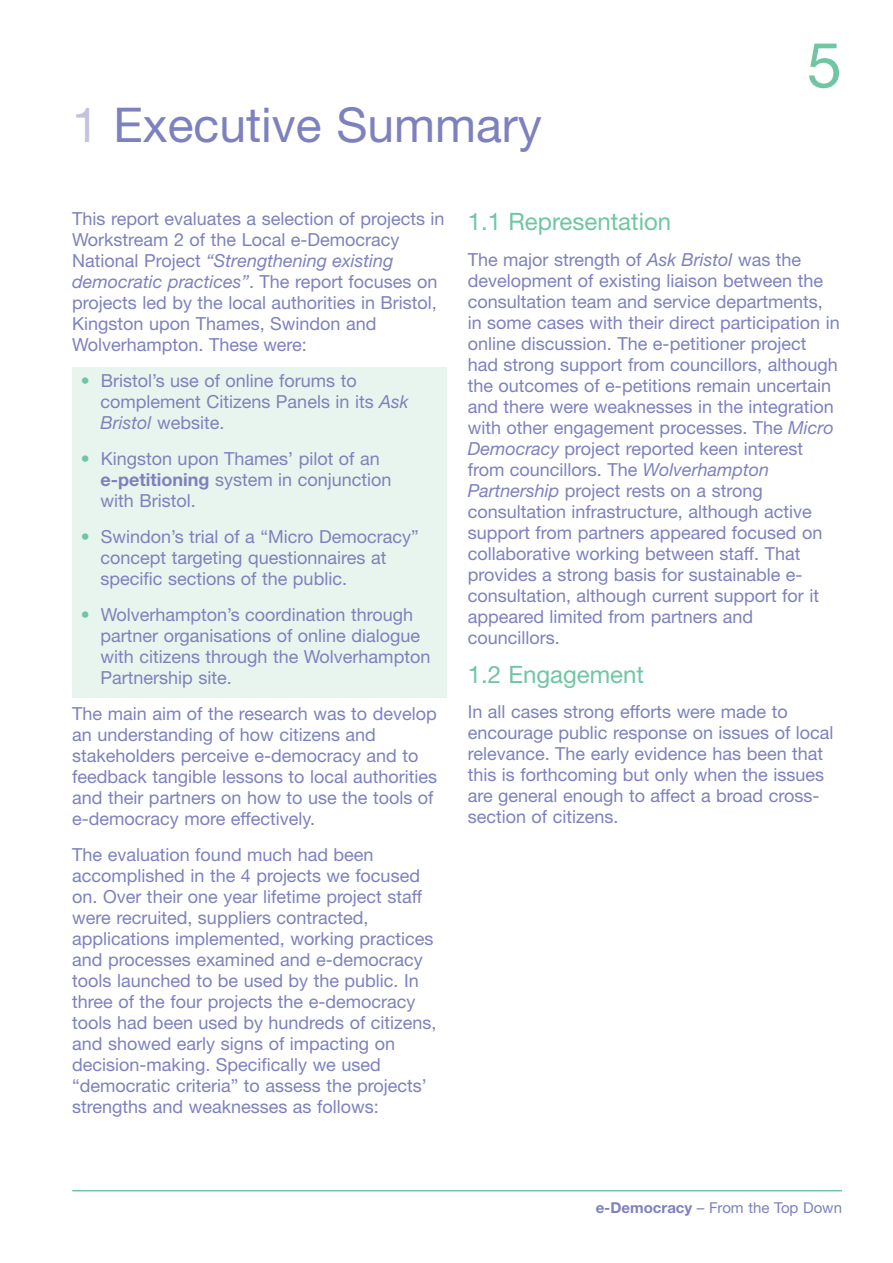
<style>
.page{position:relative;width:893px;height:1263px;background:#fff}
.page>*{position:absolute;margin:0;border:0;box-sizing:border-box;transform-origin:0 0}
.t1{font:63px "Helvetica Neue";color:#70c6a2}
.t2{font:48px "Helvetica Neue";color:#7d81be}
.t3{font:24px "Helvetica Neue";color:#70c6a2}
.t4{font:18px/21px "Helvetica Neue";color:#7d81be}
.t5{font:15px "Helvetica Neue";color:#7d81be}
.s1{color:#c3c3e1}
.s2{font-style:italic}
.s3{color:#70c6a2}
.s4{font-weight:700}
</style>
<div class="page">
<div style="left:72px;top:367px;width:374px;height:330px;background:#e8f5ee"></div>
<hr style="left:72px;top:1190px;width:770px;height:1px;background:#70c6a2">
<h2 class="t2" style="left:72px;top:108px;width:471px"><span class="s1">1</span> Executive Summary</h2>
<h1 class="t1" style="left:807px;top:43px;width:37px">5</h1>
<p class="t4" style="left:72px;top:210px;width:374px">This report evaluates a selection of projects in Workstream 2 of the Local e-Democracy National Project <span class="s2">“Strengthening existing democratic practices”</span>. The report focuses on projects led by the local authorities in Bristol, Kingston upon Thames, Swindon and Wolverhampton. These were:</p>
<p class="t4" style="left:101px;top:372px;width:309px;text-indent:-20px"><span class="s3">•</span> Bristol’s use of online forums to complement Citizens Panels in its <span class="s2">Ask<br>Bristol</span> website.</p>
<p class="t4" style="left:101px;top:450px;width:292px;text-indent:-20px"><span class="s3">•</span> Kingston upon Thames’ pilot of an <span class="s4">e-petitioning</span> system in conjunction with Bristol.</p>
<p class="t4" style="left:101px;top:528px;width:320px;text-indent:-20px"><span class="s3">•</span> Swindon’s trial of a “Micro Democracy” concept targeting questionnaires at specific sections of the public.</p>
<p class="t4" style="left:101px;top:606px;width:331px;text-indent:-20px"><span class="s3">•</span> Wolverhampton’s coordination through partner organisations of online dialogue with citizens through the Wolverhampton Partnership site.</p>
<p class="t4" style="left:72px;top:705px;width:366px">The main aim of the research was to develop an understanding of how citizens and stakeholders perceive e-democracy and to feedback tangible lessons to local authorities and their partners on how to use the tools of e-democracy more effectively.</p>
<p class="t4" style="left:72px;top:846px;width:366px">The evaluation found much had been accomplished in the 4 projects we focused on. Over their one year lifetime project staff were recruited, suppliers contracted, applications implemented, working practices and processes examined and e-democracy tools launched to be used by the public. In three of the four projects the e-democracy tools had been used by hundreds of citizens, and showed early signs of impacting on decision-making. Specifically we used “democratic criteria” to assess the projects’ strengths and weaknesses as follows:</p>
<h3 class="t3" style="left:468px;top:213px;width:205px">1.1 Representation</h3>
<p class="t4" style="left:468px;top:250px;width:373px">The major strength of <span class="s2">Ask Bristol</span> was the development of existing liaison between the consultation team and service departments, in some cases with their direct participation in online discussion. The e-petitioner project had strong support from councillors, although the outcomes of e-petitions remain uncertain and there were weaknesses in the integration with other engagement processes. The <span class="s2">Micro Democracy</span> project reported keen interest from councillors. The <span class="s2">Wolverhampton Partnership</span> project rests on a strong consultation infrastructure, although active support from partners appeared focused on collaborative working between staff. That provides a strong basis for sustainable e&shy;consultation, although current support for it appeared limited from partners and councillors.</p>
<h3 class="t3" style="left:468px;top:665px;width:178px">1.2 Engagement</h3>
<p class="t4" style="left:468px;top:703px;width:367px">In all cases strong efforts were made to encourage public response on issues of local relevance. The early evidence has been that this is forthcoming but only when the issues are general enough to affect a broad cross&shy;section of citizens.</p>
<p class="t5" style="left:596px;top:1202px;width:248px"><span class="s4">e-Democracy</span> – From the Top Down</p>
</div>
